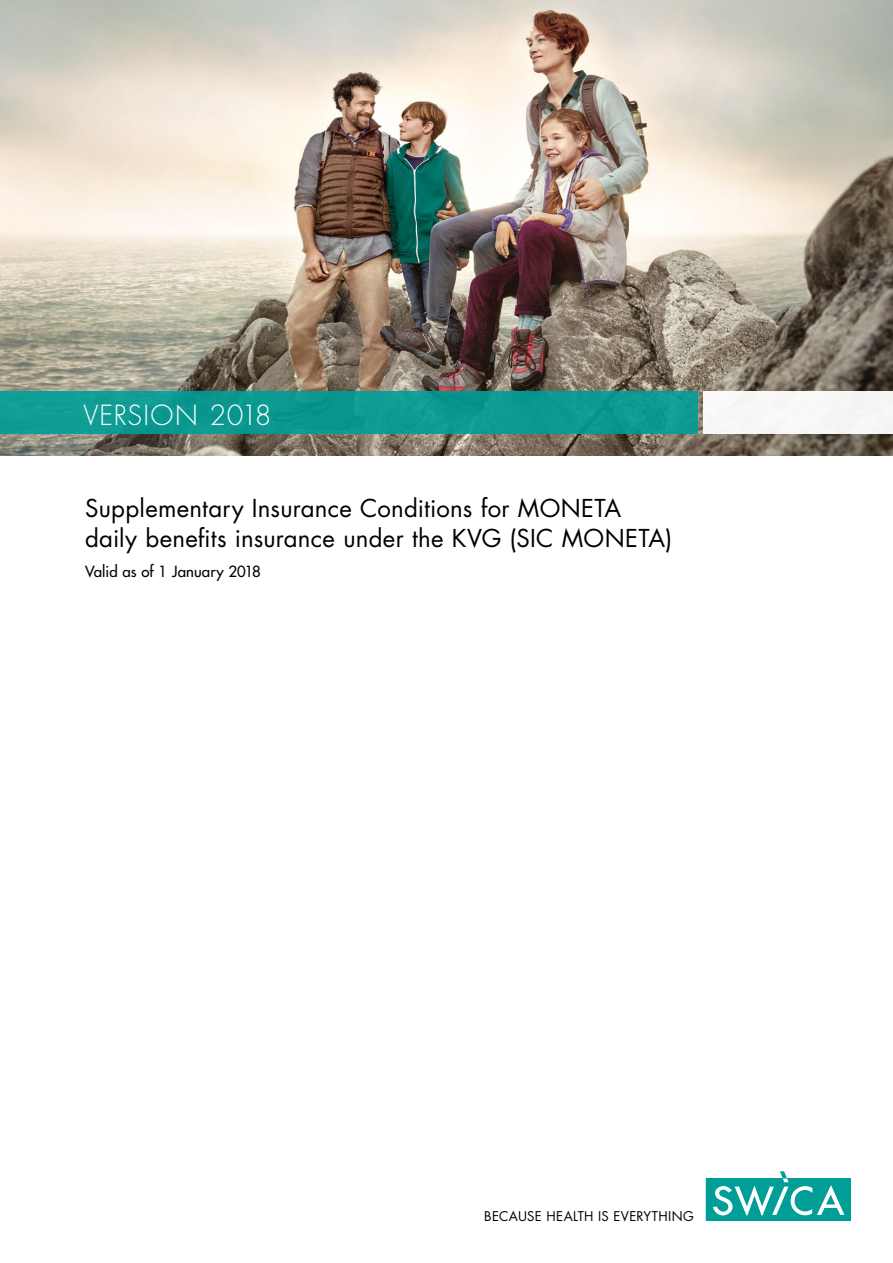
<style>
.page{position:relative;width:893px;height:1263px;background:#fff}
.page>*{position:absolute;margin:0;border:0;box-sizing:border-box;transform-origin:0 0}
.t1{font:300 27px "Futura Std";letter-spacing:.025em;color:#fff}
.t2{font:24px/30px "Futura Std";letter-spacing:.01em;color:#000}
.t3{font:500 15px "Futura Std";letter-spacing:.005em;color:#000}
.t4{font:13.05px "Futura Std";letter-spacing:.025em;color:#000}
</style>
<div class="page">
<img style="left:0;top:0;width:893px;height:455px">
<div style="left:0;top:391px;width:698px;height:43px;background:#0d9a92"></div>
<div style="left:703px;top:391px;width:190px;height:43px;background:#f8f7f6"></div>
<div style="left:706px;top:1178px;width:144px;height:42px;background:#009e97"></div>
<svg style="left:713px;top:1171px;width:131px;height:44px"></svg>
<p class="t1" style="left:83px;top:399px;width:190px">VERSION 2018</p>
<p class="t2" style="left:85px;top:494px;width:589px">Supplementary Insurance Conditions for MONETA daily benefits insurance under the KVG (SIC MONETA)</p>
<p class="t3" style="left:85px;top:562px;width:177px">Valid as of 1 January 2018</p>
<p class="t4" style="left:484px;top:1207px;width:211px">BECAUSE HEALTH IS EVERYTHING</p>
</div>
